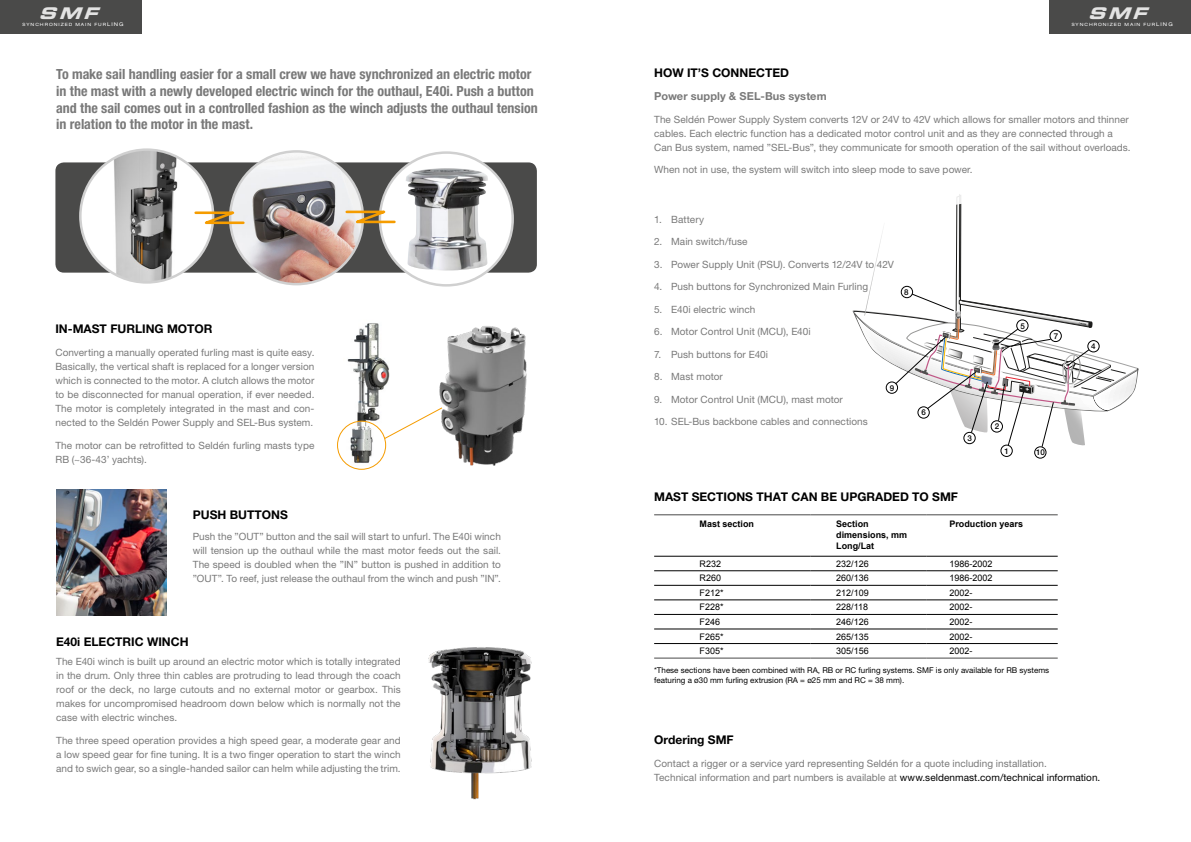
<style>
.page{position:relative;width:1191px;height:842px;background:#fff}
.page>*{position:absolute;margin:0;border:0;box-sizing:border-box;transform-origin:0 0}
.t1{font:italic 16.1px "Eurostile Bold Extended Two";color:#e3e3e3}
.t2{font:700 condensed 14px/16.8px "Helvetica Neue LT Pro";color:#797979}
.t3{font:700 12px "Helvetica Neue LT Pro";color:#000}
.t4{font:700 11px "Helvetica Neue LT Pro";letter-spacing:.01em;color:#797979}
.t5{font:10px/14px "Helvetica Neue LT Pro";letter-spacing:.005em;color:#797979;text-align:justify}
.t6{font:9px "Arial";color:#000}
.t7{font:700 9px "Arial";color:#000}
.t8{font:8px/9.6px "Helvetica Neue LT Pro";color:#000}
.t9{font:500 8px "Helvetica Neue LT Pro";color:#000}
.t10{font:expanded 4.4px "Helvetica Neue LT Pro";letter-spacing:.22em;color:#fff}
.s1{font-size:5.1px}
.s2{color:#000}
</style>
<div class="page">
<div style="left:55px;top:162px;width:482px;height:111px;background:#4a4a49;border-radius:9px"></div>
<img style="left:80px;top:150px;width:133px;height:132px;border-radius:66px">
<div style="left:380px;top:153px;width:133px;height:132px;background:#fff;border-radius:50%"></div>
<img style="left:405px;top:168px;width:83px;height:103px">
<img style="left:230px;top:151px;width:133px;height:133px;border-radius:66px">
<svg style="left:192px;top:210px;width:55px;height:15px"></svg>
<svg style="left:343px;top:209px;width:53px;height:15px"></svg>
<img style="left:439px;top:326px;width:88px;height:140px">
<img style="left:343px;top:323px;width:47px;height:146px">
<div style="left:337px;top:421px;width:49px;height:49px;border:1px solid #f59c00;border-radius:50%"></div>
<svg style="left:384px;top:407px;width:59px;height:32px"></svg>
<img style="left:56px;top:489px;width:110px;height:126px">
<img style="left:428px;top:647px;width:104px;height:153px">
<div style="left:1000px;top:445px;width:12px;height:12px;border:1px solid #000;border-radius:50%"></div>
<div style="left:1034px;top:447px;width:12px;height:11px;border:1px solid #000;border-radius:50%"></div>
<hr style="left:654px;top:515px;width:156px;height:1px;background:#4a4a49">
<hr style="left:810px;top:515px;width:116px;height:1px;background:#4a4a49">
<hr style="left:926px;top:515px;width:131px;height:1px;background:#4a4a49">
<hr style="left:654px;top:658px;width:156px;height:1px;background:#4a4a49">
<hr style="left:810px;top:658px;width:116px;height:1px;background:#4a4a49">
<hr style="left:926px;top:658px;width:131px;height:1px;background:#4a4a49">
<hr style="left:654px;top:556px;width:156px;height:1px;background:#000">
<hr style="left:810px;top:556px;width:116px;height:1px;background:#000">
<hr style="left:926px;top:556px;width:131px;height:1px;background:#000">
<hr style="left:654px;top:570px;width:156px;height:1px;background:#000">
<hr style="left:810px;top:570px;width:116px;height:1px;background:#000">
<hr style="left:926px;top:570px;width:131px;height:1px;background:#000">
<hr style="left:654px;top:585px;width:156px;height:1px;background:#000">
<hr style="left:810px;top:585px;width:116px;height:1px;background:#000">
<hr style="left:926px;top:585px;width:131px;height:1px;background:#000">
<hr style="left:654px;top:600px;width:156px;height:1px;background:#000">
<hr style="left:810px;top:600px;width:116px;height:1px;background:#000">
<hr style="left:926px;top:600px;width:131px;height:1px;background:#000">
<hr style="left:654px;top:614px;width:156px;height:1px;background:#000">
<hr style="left:810px;top:614px;width:116px;height:1px;background:#000">
<hr style="left:926px;top:614px;width:131px;height:1px;background:#000">
<hr style="left:654px;top:629px;width:156px;height:1px;background:#000">
<hr style="left:810px;top:629px;width:116px;height:1px;background:#000">
<hr style="left:926px;top:629px;width:131px;height:1px;background:#000">
<hr style="left:654px;top:643px;width:156px;height:1px;background:#000">
<hr style="left:810px;top:643px;width:116px;height:1px;background:#000">
<hr style="left:926px;top:643px;width:131px;height:1px;background:#000">
<div style="left:0;top:0;width:142px;height:33px;background:#4a4a49"></div>
<div style="left:1049px;top:0;width:142px;height:33px;background:#4a4a49"></div>
<svg style="left:852px;top:194px;width:286px;height:253px"></svg>
<p class="t1" style="left:39px;top:1px;width:68px">SMF</p>
<p class="t10" style="left:23px;top:22px;width:103px">SYNCHRONIZED MAIN FUR<span class="s1">LING</span></p>
<p class="t2" style="left:56px;top:65px;width:483px">To make sail handling easier for a small crew we have synchronized an electric motor in the mast with a newly developed electric winch for the outhaul, E40i. Push a button and the sail comes out in a controlled fashion as the winch adjusts the outhaul tension in relation to the motor in the mast.</p>
<p class="t3" style="left:55px;top:321px;width:159px">IN-MAST FURLING MOTOR</p>
<p class="t5" style="left:55px;top:346px;width:260px">Converting a manually operated furling mast is quite easy.<br>Basically, the vertical shaft is replaced for a longer version which is connected to the motor. A clutch allows the motor to be disconnected for manual operation, if ever needed.<br>The motor is completely integrated in the mast and con&shy;nected to the Seldén Power Supply and SEL-Bus system.</p>
<p class="t5" style="left:55px;top:438px;width:260px">The motor can be retrofitted to Seldén furling masts type<br>RB (~36-43’ yachts).</p>
<p class="t3" style="left:193px;top:507px;width:96px">PUSH BUTTONS</p>
<p class="t5" style="left:193px;top:530px;width:310px">Push the ”OUT” button and the sail will start to unfurl. The E40i winch will tension up the outhaul while the mast motor feeds out the sail.<br>The speed is doubled when the ”IN” button is pushed in addition to ”OUT”. To reef, just release the outhaul from the winch and push ”IN”.</p>
<p class="t3" style="left:56px;top:635px;width:134px">E40i ELECTRIC WINCH</p>
<p class="t5" style="left:56px;top:655px;width:346px">The E40i winch is built up around an electric motor which is totally integrated in the drum. Only three thin cables are protruding to lead through the coach roof or the deck, no large cutouts and no external motor or gearbox. This makes for uncompromised headroom down below which is normally not the case with electric winches.</p>
<p class="t5" style="left:56px;top:733px;width:346px">The three speed operation provides a high speed gear, a moderate gear and a low speed gear for fine tuning. It is a two finger operation to start the winch and to swich gear, so a single-handed sailor can helm while adjusting the trim.</p>
<p class="t3" style="left:654px;top:66px;width:136px">HOW IT’S CONNECTED</p>
<p class="t1" style="left:1088px;top:1px;width:68px">SMF</p>
<p class="t10" style="left:1071px;top:22px;width:103px">SYNCHRONIZED MAIN FUR<span class="s1">LING</span></p>
<p class="t4" style="left:654px;top:89px;width:174px">Power supply &amp; SEL-Bus system</p>
<p class="t5" style="left:654px;top:112px;width:478px;text-align:left">The Seldén Power Supply System converts 12V or 24V to 42V which allows for smaller motors and thinner cables. Each electric function has a dedicated motor control unit and as they are connected through a<br>Can Bus system, named ”SEL-Bus”, they communicate for smooth operation of the sail without overloads.</p>
<p class="t5" style="left:654px;top:162px;width:320px">When not in use, the system will switch into sleep mode to save power.</p>
<p class="t5" style="left:654px;top:212px;width:51px">1. Battery</p>
<p class="t5" style="left:654px;top:234px;width:95px">2. Main switch/fuse</p>
<p class="t5" style="left:654px;top:257px;width:241px">3. Power Supply Unit (PSU). Converts 12/24V to 42V</p>
<p class="t5" style="left:654px;top:279px;width:215px">4. Push buttons for Synchronized Main Furling</p>
<p class="t5" style="left:654px;top:302px;width:103px">5. E40i electric winch</p>
<p class="t5" style="left:654px;top:324px;width:158px">6. Motor Control Unit (MCU), E40i</p>
<p class="t5" style="left:654px;top:347px;width:115px">7. Push buttons for E40i</p>
<p class="t5" style="left:654px;top:370px;width:70px">8. Mast motor</p>
<p class="t5" style="left:654px;top:392px;width:190px">9. Motor Control Unit (MCU), mast motor</p>
<p class="t5" style="left:654px;top:415px;width:215px">10. SEL-Bus backbone cables and connections</p>
<p class="t9" style="left:890px;top:383px;width:6px">9</p>
<p class="t9" style="left:904px;top:287px;width:6px">8</p>
<p class="t9" style="left:921px;top:408px;width:6px">6</p>
<p class="t9" style="left:1020px;top:321px;width:6px">5</p>
<p class="t9" style="left:1053px;top:331px;width:6px">7</p>
<p class="t9" style="left:967px;top:433px;width:6px">3</p>
<p class="t9" style="left:994px;top:422px;width:6px">2</p>
<p class="t9" style="left:1004px;top:446px;width:6px">1</p>
<p class="t9" style="left:1036px;top:448px;width:10px">10</p>
<p class="t3" style="left:654px;top:489px;width:305px">MAST SECTIONS THAT CAN BE UPGRADED TO SMF</p>
<p class="t7" style="left:699px;top:518px;width:56px">Mast section</p>
<p class="t7" style="left:836px;top:518px;width:34px">Section</p>
<p class="t7" style="left:836px;top:529px;width:73px">dimensions, mm</p>
<p class="t7" style="left:836px;top:539px;width:39px">Long/Lat</p>
<p class="t7" style="left:949px;top:518px;width:75px">Production years</p>
<p class="t6" style="left:699px;top:558px;width:23px">R232</p>
<p class="t6" style="left:836px;top:558px;width:34px">232/126</p>
<p class="t6" style="left:949px;top:558px;width:45px">1986-2002</p>
<p class="t6" style="left:699px;top:572px;width:23px">R260</p>
<p class="t6" style="left:836px;top:572px;width:34px">260/136</p>
<p class="t6" style="left:949px;top:572px;width:45px">1986-2002</p>
<p class="t6" style="left:699px;top:587px;width:26px">F212*</p>
<p class="t6" style="left:836px;top:587px;width:34px">212/109</p>
<p class="t6" style="left:949px;top:587px;width:25px">2002-</p>
<p class="t6" style="left:699px;top:601px;width:26px">F228*</p>
<p class="t6" style="left:836px;top:601px;width:33px">228/118</p>
<p class="t6" style="left:949px;top:601px;width:25px">2002-</p>
<p class="t6" style="left:699px;top:616px;width:22px">F246</p>
<p class="t6" style="left:836px;top:616px;width:34px">246/126</p>
<p class="t6" style="left:949px;top:616px;width:25px">2002-</p>
<p class="t6" style="left:699px;top:630px;width:26px">F265*</p>
<p class="t6" style="left:836px;top:630px;width:34px">265/135</p>
<p class="t6" style="left:949px;top:630px;width:25px">2002-</p>
<p class="t6" style="left:699px;top:645px;width:26px">F305*</p>
<p class="t6" style="left:836px;top:645px;width:34px">305/156</p>
<p class="t6" style="left:949px;top:645px;width:25px">2002-</p>
<p class="t8" style="left:654px;top:665px;width:396px">*These sections have been combined with RA, RB or RC furling systems. SMF is only available for RB systems featuring a ø30 mm furling extrusion (RA = ø25 mm and RC = 38 mm).</p>
<p class="t9" style="left:1091px;top:341px;width:6px">4</p>
<p class="t3" style="left:654px;top:732px;width:81px">Ordering SMF</p>
<p class="t5" style="left:654px;top:756px;width:447px;line-height:14.4px">Contact a rigger or a service yard representing Seldén for a quote including installation.<br>Technical information and part numbers is available at <span class="s2">www.seldenmast.com/technical information.</span></p>
</div>
